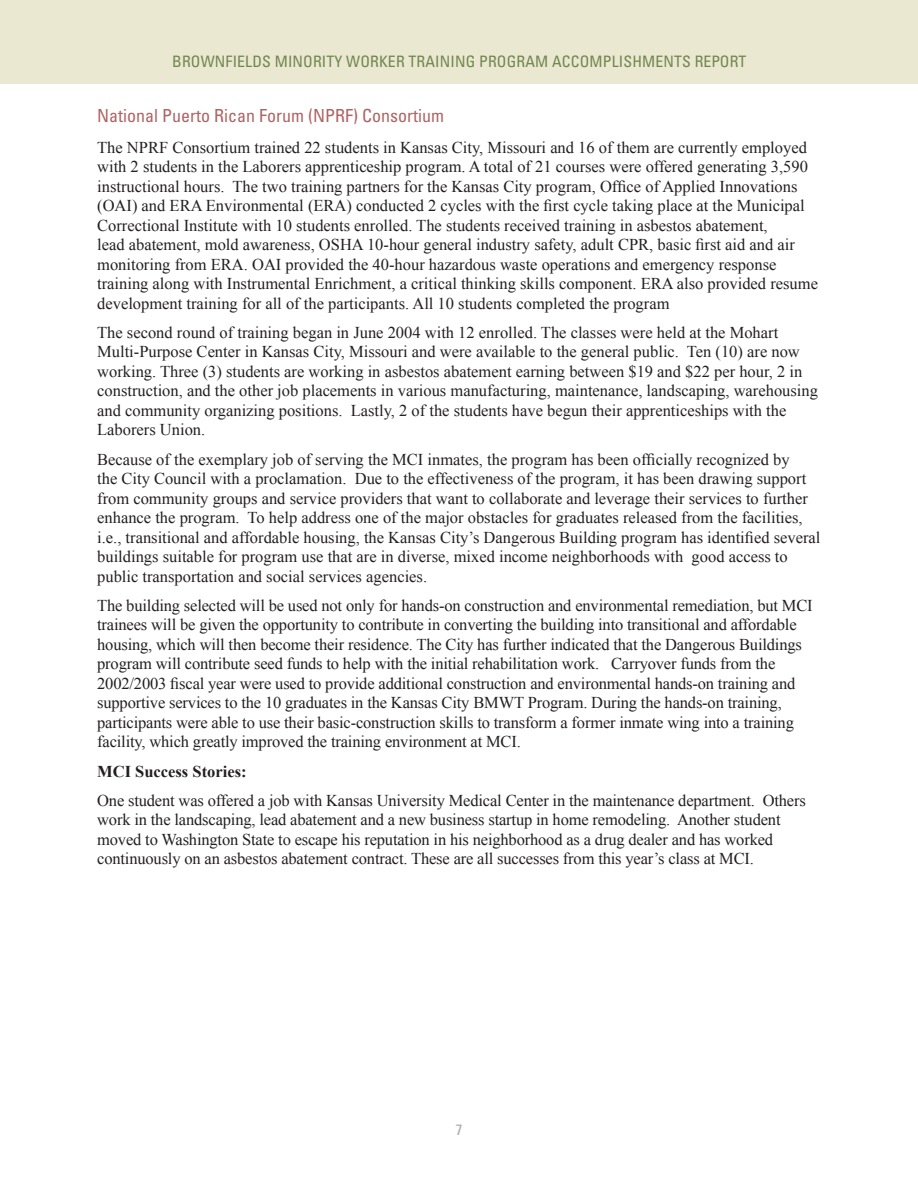
<style>
.page{position:relative;width:918px;height:1188px;background:#fff}
.page>*{position:absolute;margin:0;border:0;box-sizing:border-box;transform-origin:0 0}
.t1{font:condensed 18px "Univers";color:#ae6465}
.t2{font:16.5px/19.5px "Times New Roman";color:#231f20}
.t3{font:700 16.5px "Times New Roman";color:#231f20}
.t4{font:condensed 15.75px "Univers";letter-spacing:.01em;color:#71874f}
</style>
<div class="page">
<div style="left:0;top:0;width:918px;height:84px;background:#eae8d1"></div>
<p class="t4" style="left:172px;top:51px;width:576px">BROWNFIELDS MINORITY WORKER TRAINING PROGRAM ACCOMPLISHM ENTS REPORT</p>
<p class="t1" style="left:97px;top:105px;width:348px">NATIONAL PUERTO RICAN FORUM (N PRF) CONSORTIUM</p>
<p class="t2" style="left:97px;top:137px;width:722px">The NPRF Consortium trained 22 students in Kansas City, Missouri and 16 of them are currently employed with 2 students in the Laborers apprenticeship program. A total of 21 courses were offered generating 3,590 instructional hours. The two training partners for the Kansas City program, Office of Applied Innovations (OAI) and ERA Environmental (ERA) conducted 2 cycles with the first cycle taking place at the Municipal Correctional Institute with 10 students enrolled. The students received training in asbestos abatement,<br>lead abatement, mold awareness, OSHA 10-hour general industry safety, adult CPR, basic first aid and air monitoring from ERA. OAI provided the 40-hour hazardous waste operations and emergency response training along with Instrumental Enrichment, a critical thinking skills component. ERA also provided resume development training for all of the participants. All 10 students completed the program</p>
<p class="t2" style="left:97px;top:322px;width:722px">The second round of training began in June 2004 with 12 enrolled. The classes were held at the Mohart Multi-Purpose Center in Kansas City, Missouri and were available to the general public. Ten (10) are now working. Three (3) students are working in asbestos abatement earning between $19 and $22 per hour, 2 in construction, and the other job placements in various manufacturing, maintenance, landscaping, warehousing and community organizing positions. Lastly, 2 of the students have begun their apprenticeships with the Laborers Union.</p>
<p class="t2" style="left:97px;top:449px;width:725px">Because of the exemplary job of serving the MCI inmates, the program has been officially recognized by<br>the City Council with a proclamation. Due to the effectiveness of the program, it has been drawing support from community groups and service providers that want to collaborate and leverage their services to further enhance the program. To help address one of the major obstacles for graduates released from the facilities, i.e., transitional and affordable housing, the Kansas City’s Dangerous Building program has identified several buildings suitable for program use that are in diverse, mixed income neighborhoods with good access to public transportation and social services agencies.</p>
<p class="t2" style="left:97px;top:595px;width:717px">The building selected will be used not only for hands-on construction and environmental remediation, but MCI trainees will be given the opportunity to contribute in converting the building into transitional and affordable housing, which will then become their residence. The City has further indicated that the Dangerous Buildings program will contribute seed funds to help with the initial rehabilitation work. Carryover funds from the 2002/2003 fiscal year were used to provide additional construction and environmental hands-on training and supportive services to the 10 graduates in the Kansas City BMWT Program. During the hands-on training, participants were able to use their basic-construction skills to transform a former inmate wing into a training facility, which greatly improved the training environment at MCI.</p>
<p class="t3" style="left:97px;top:762px;width:151px">MCI Success Stories:</p>
<p class="t2" style="left:97px;top:790px;width:710px">One student was offered a job with Kansas University Medical Center in the maintenance department. Others work in the landscaping, lead abatement and a new business startup in home remodeling. Another student moved to Washington State to escape his reputation in his neighborhood as a drug dealer and has worked continuously on an asbestos abatement contract. These are all successes from this year’s class at MCI.</p>
</div>
